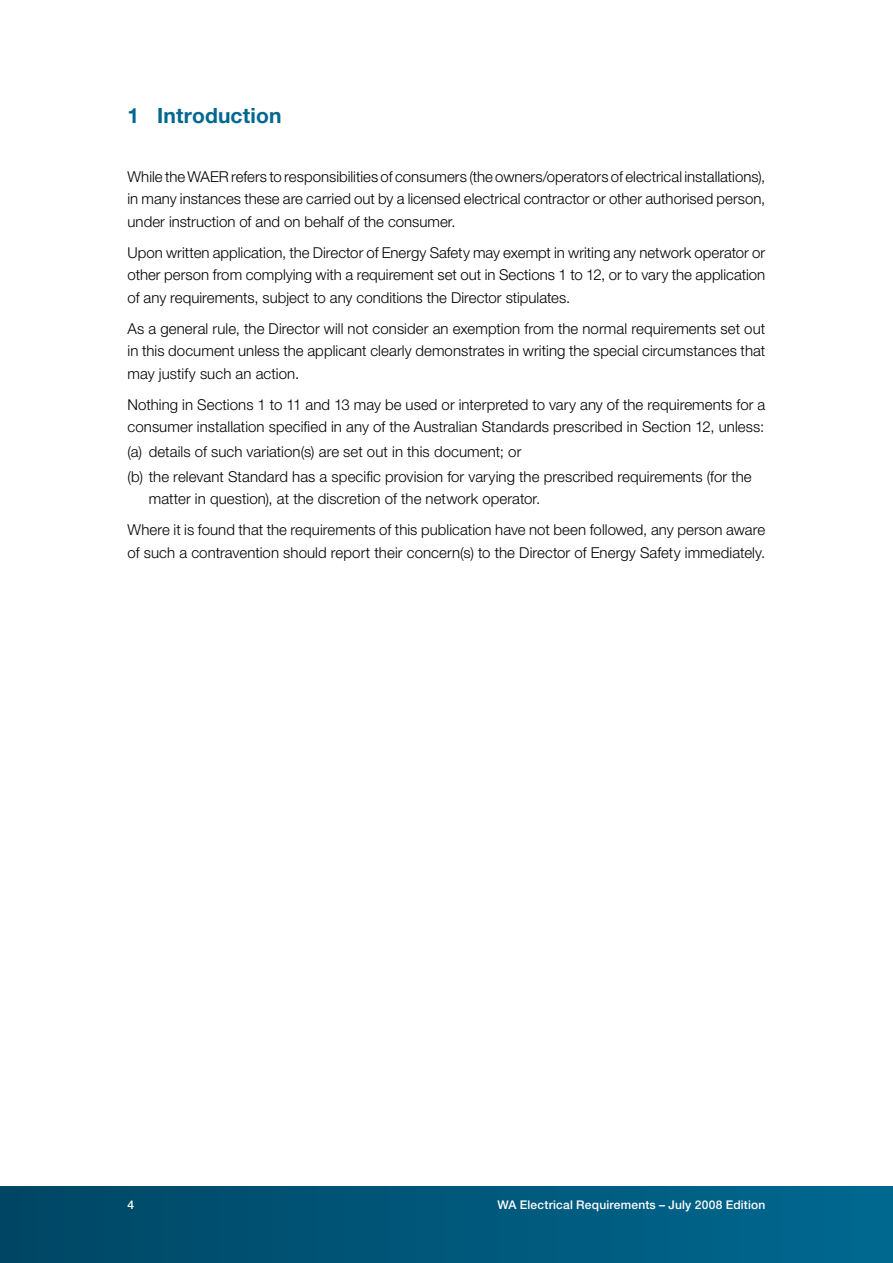
<style>
.page{position:relative;width:893px;height:1263px;background:#fff}
.page>*{position:absolute;margin:0;border:0;box-sizing:border-box;transform-origin:0 0}
.t1{font:700 21px "Helvetica Neue";letter-spacing:.005em;color:#00678f}
.t2{font:300 15px/22.5px "Helvetica Neue";letter-spacing:.005em;color:#000;text-align:justify}
.t3{font:500 12px "Helvetica Neue";letter-spacing:.015em;color:#fff}
</style>
<div class="page">
<div style="left:0;top:1186px;width:893px;height:77px;background:linear-gradient(to right,#004664,#006890)"></div>
<h1 class="t1" style="left:128px;top:102px;width:155px">1 Introduction</h1>
<p class="t2" style="left:128px;top:165px;width:639px">While the WAER refers to responsibilities of consumers (the owners/operators of electrical installations), in many instances these are carried out by a licensed electrical contractor or other authorised person, under instruction of and on behalf of the consumer.</p>
<p class="t2" style="left:128px;top:241px;width:639px">Upon written application, the Director of Energy Safety may exempt in writing any network operator or other person from complying with a requirement set out in Sections 1 to 12, or to vary the application of any requirements, subject to any conditions the Director stipulates.</p>
<p class="t2" style="left:128px;top:317px;width:639px">As a general rule, the Director will not consider an exemption from the normal requirements set out in this document unless the applicant clearly demonstrates in writing the special circumstances that may justify such an action.</p>
<p class="t2" style="left:128px;top:393px;width:639px">Nothing in Sections 1 to 11 and 13 may be used or interpreted to vary any of the requirements for a consumer installation specified in any of the Australian Standards prescribed in Section 12, unless:</p>
<p class="t2" style="left:128px;top:439px;width:626px;line-height:24.6px">(a) details of such variation(s) are set out in this document; or<br>(b) the relevant Standard has a specific provision for varying the prescribed requirements (for the</p>
<p class="t2" style="left:128px;top:483px;width:639px;line-height:31px;text-indent:21px">matter in question), at the discretion of the network operator.<br>Where it is found that the requirements of this publication have not been followed, any person aware</p>
<p class="t2" style="left:128px;top:541px;width:639px">of such a contravention should report their concern(s) to the Director of Energy Safety immediately.</p>
<p class="t3" style="left:128px;top:1197px;width:8px">4</p>
<p class="t3" style="left:497px;top:1197px;width:269px">WA Electrical Requirements – July 2008 Edition</p>
</div>
